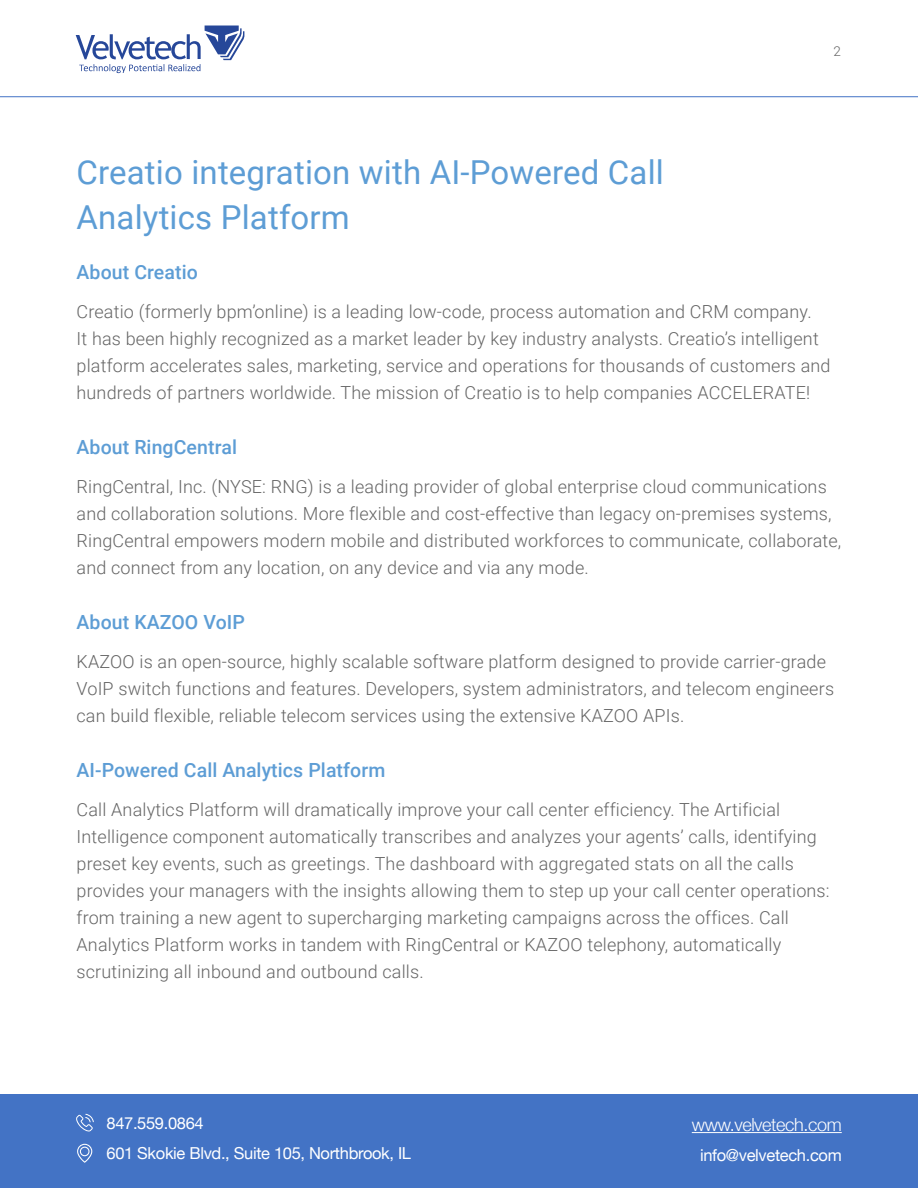
<style>
.page{position:relative;width:918px;height:1188px;background:#fff}
.page>*{position:absolute;margin:0;border:0;box-sizing:border-box;transform-origin:0 0}
.t1{font:33px/45px "Roboto";letter-spacing:.005em;color:#5d9dd5}
.t2{font:500 19.5px "Roboto";letter-spacing:.005em;color:#5d9dd5}
.t3{font:300 18px/27px "Roboto";letter-spacing:.01em;color:#656565}
.t4{font:300 18px "Helvetica Neue";letter-spacing:-.02em;color:#fff}
.t5{font:16.5px/30px "Helvetica Neue";letter-spacing:-.02em;color:#fff}
.t6{font:300 13.5px "Roboto";color:#656565}
</style>
<div class="page">
<hr style="left:0;top:96px;width:918px;height:1px;background:#4373c5">
<svg style="left:76px;top:26px;width:168px;height:47px"></svg>
<div style="left:0;top:1094px;width:918px;height:94px;background:#4373c5"></div>
<hr style="left:692px;top:1132px;width:150px;height:1px;background:#fff">
<svg style="left:76px;top:1114px;width:18px;height:18px"></svg>
<svg style="left:77px;top:1144px;width:15px;height:19px"></svg>
<p class="t6" style="left:834px;top:42px;width:9px">2</p>
<h1 class="t1" style="left:77px;top:149px;width:589px">Creatio integration with AI-Powered Call<br>Analytics Platform</h1>
<p class="t2" style="left:77px;top:258px;width:123px">About Creatio</p>
<p class="t3" style="left:77px;top:298px;width:756px">Creatio (formerly bpm’online) is a leading low-code, process automation and CRM company.<br>It has been highly recognized as a market leader by key industry analysts. Creatio’s intelligent platform accelerates sales, marketing, service and operations for thousands of customers and hundreds of partners worldwide. The mission of Creatio is to help companies ACCELERATE!</p>
<p class="t2" style="left:77px;top:433px;width:162px">About RingCentral</p>
<p class="t3" style="left:77px;top:473px;width:766px">RingCentral, Inc. (NYSE: RNG) is a leading provider of global enterprise cloud communications and collaboration solutions. More flexible and cost-effective than legacy on-premises systems, RingCentral empowers modern mobile and distributed workforces to communicate, collaborate, and connect from any location, on any device and via any mode.</p>
<p class="t2" style="left:77px;top:608px;width:170px">About KAZOO VoIP</p>
<p class="t3" style="left:77px;top:648px;width:759px">KAZOO is an open-source, highly scalable software platform designed to provide carrier-grade<br>VoIP switch functions and features. Developers, system administrators, and telecom engineers can build flexible, reliable telecom services using the extensive KAZOO APIs.</p>
<p class="t2" style="left:77px;top:756px;width:310px">AI-Powered Call Analytics Platform</p>
<p class="t3" style="left:77px;top:796px;width:755px">Call Analytics Platform will dramatically improve your call center efficiency. The Artificial Intelligence component automatically transcribes and analyzes your agents’ calls, identifying preset key events, such as greetings. The dashboard with aggregated stats on all the calls provides your managers with the insights allowing them to step up your call center operations: from training a new agent to supercharging marketing campaigns across the offices. Call Analytics Platform works in tandem with RingCentral or KAZOO telephony, automatically scrutinizing all inbound and outbound calls.</p>
<p class="t5" style="left:107px;top:1109px;width:306px">847.559.0864<br>601 Skokie Blvd., Suite 105, Northbrook, IL</p>
<p class="t4" style="left:692px;top:1110px;width:151px">www.velvetech.com</p>
<p class="t5" style="left:700px;top:1141px;width:143px">info@velvetech.com</p>
</div>
